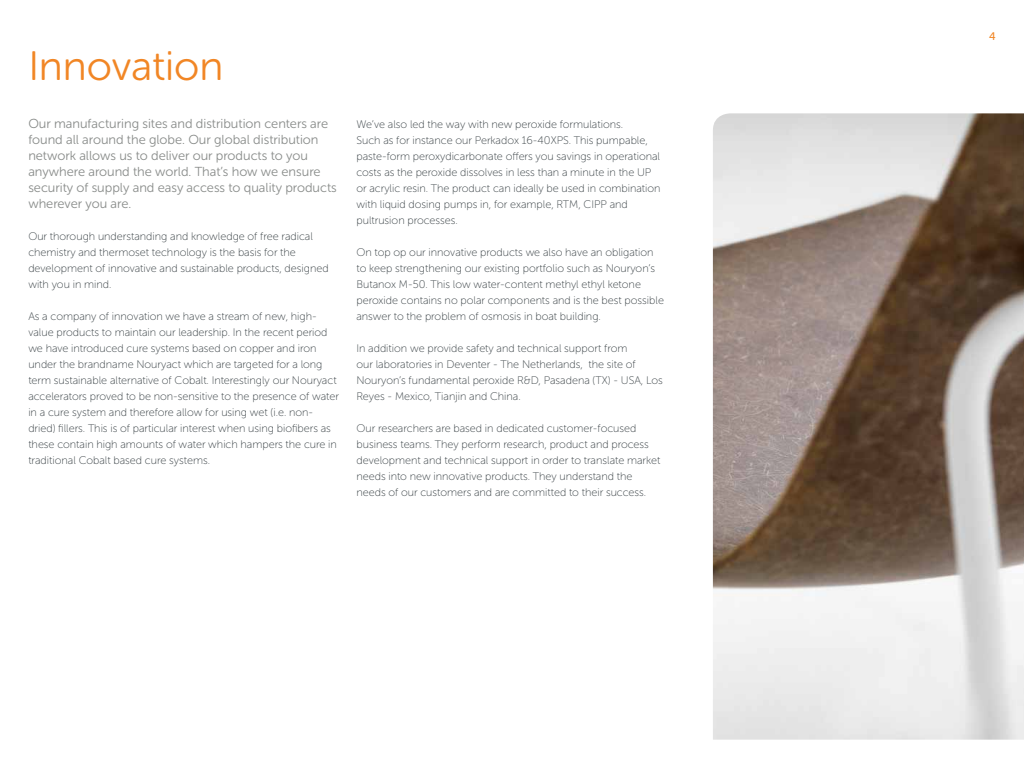
<style>
.page{position:relative;width:1024px;height:768px;background:#fff}
.page>*{position:absolute;margin:0;border:0;box-sizing:border-box;transform-origin:0 0}
.t1{font:41px "Museo Sans Rounded 300";color:#f18625}
.t2{font:13px/16px "Museo Sans Rounded 300";color:#898c8a}
.t3{font:11px/16px "Museo Sans Rounded 100";color:#384044}
.t4{font:11px "Museo Sans Rounded 500";color:#f18625}
</style>
<div class="page">
<img style="left:713px;top:113px;width:311px;height:627px">
<h1 class="t1" style="left:28px;top:44px;width:197px">Innovation</h1>
<p class="t2" style="left:28px;top:116px;width:310px">Our manufacturing sites and distribution centers are found all around the globe. Our global distribution network allows us to deliver our products to you anywhere around the world. That’s how we ensure security of supply and easy access to quality products wherever you are.</p>
<p class="t3" style="left:28px;top:228px;width:302px">Our thorough understanding and knowledge of free radical chemistry and thermoset technology is the basis for the development of innovative and sustainable products, designed with you in mind.</p>
<p class="t3" style="left:28px;top:308px;width:312px">As a company of innovation we have a stream of new, high&shy;value products to maintain our leadership. In the recent period we have introduced cure systems based on copper and iron under the brandname Nouryact which are targeted for a long term sustainable alternative of Cobalt. Interestingly our Nouryact accelerators proved to be non-sensitive to the presence of water in a cure system and therefore allow for using wet (i.e. non&shy;dried) fillers. This is of particular interest when using biofibers as these contain high amounts of water which hampers the cure in traditional Cobalt based cure systems.</p>
<p class="t3" style="left:356px;top:116px;width:306px">We’ve also led the way with new peroxide formulations.<br>Such as for instance our Perkadox 16-40XPS. This pumpable, paste-form peroxydicarbonate offers you savings in operational costs as the peroxide dissolves in less than a minute in the UP or acrylic resin. The product can ideally be used in combination with liquid dosing pumps in, for example, RTM, CIPP and pultrusion processes.</p>
<p class="t3" style="left:356px;top:244px;width:309px">On top op our innovative products we also have an obligation to keep strengthening our existing portfolio such as Nouryon’s Butanox M-50. This low water-content methyl ethyl ketone peroxide contains no polar components and is the best possible answer to the problem of osmosis in boat building.</p>
<p class="t3" style="left:356px;top:340px;width:308px">In addition we provide safety and technical support from<br>our laboratories in Deventer - The Netherlands, the site of Nouryon’s fundamental peroxide R&amp;D, Pasadena (TX) - USA, Los Reyes - Mexico, Tianjin and China.</p>
<p class="t3" style="left:356px;top:420px;width:306px">Our researchers are based in dedicated customer-focused business teams. They perform research, product and process development and technical support in order to translate market needs into new innovative products. They understand the needs of our customers and are committed to their success.</p>
<p class="t4" style="left:989px;top:30px;width:8px">4</p>
</div>
